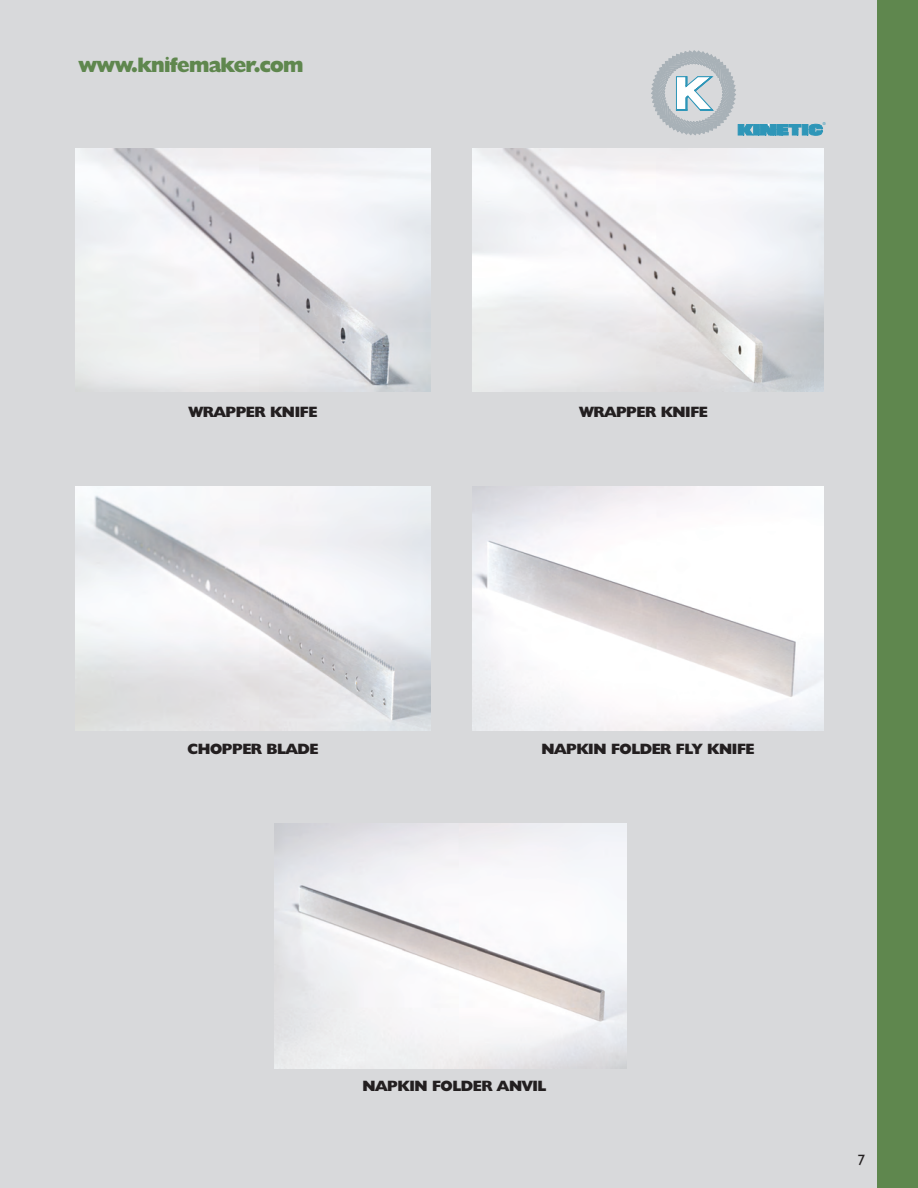
<style>
.page{position:relative;width:918px;height:1188px;background:#d8d9db}
.page>*{position:absolute;margin:0;border:0;box-sizing:border-box;transform-origin:0 0}
.t1{font:800 21px "Humanist 521 BT";letter-spacing:-.03em;color:#5f874e}
.t2{font:800 15px "Humanist 521 BT";letter-spacing:-.025em;color:#231f20}
.t3{font:15px "Humanist 521 BT";color:#231f20}
.t4{font:3.9px "Helvetica";color:#2e96b8}
</style>
<div class="page">
<div style="left:878px;top:0;width:40px;height:1188px;background:#5f874e"></div>
<img style="left:76px;top:148px;width:354px;height:244px">
<img style="left:472px;top:148px;width:352px;height:244px">
<img style="left:76px;top:486px;width:354px;height:244px">
<img style="left:472px;top:486px;width:352px;height:244px">
<img style="left:274px;top:824px;width:353px;height:244px">
<svg style="left:651px;top:51px;width:172px;height:85px"></svg>
<h1 class="t1" style="left:78px;top:57px;width:227px">www.knifemaker.com</h1>
<p class="t2" style="left:189px;top:406px;width:130px">WRAPPER KNIFE</p>
<p class="t2" style="left:579px;top:406px;width:130px">WRAPPER KNIFE</p>
<p class="t4" style="left:823px;top:122px;width:4px">®</p>
<p class="t2" style="left:188px;top:744px;width:132px">CHOPPER BLADE</p>
<p class="t2" style="left:541px;top:744px;width:215px">NAPKIN FOLDER FLY KNIFE</p>
<p class="t2" style="left:362px;top:1081px;width:185px">NAPKIN FOLDER ANVIL</p>
<p class="t3" style="left:858px;top:1155px;width:9px">7</p>
</div>
